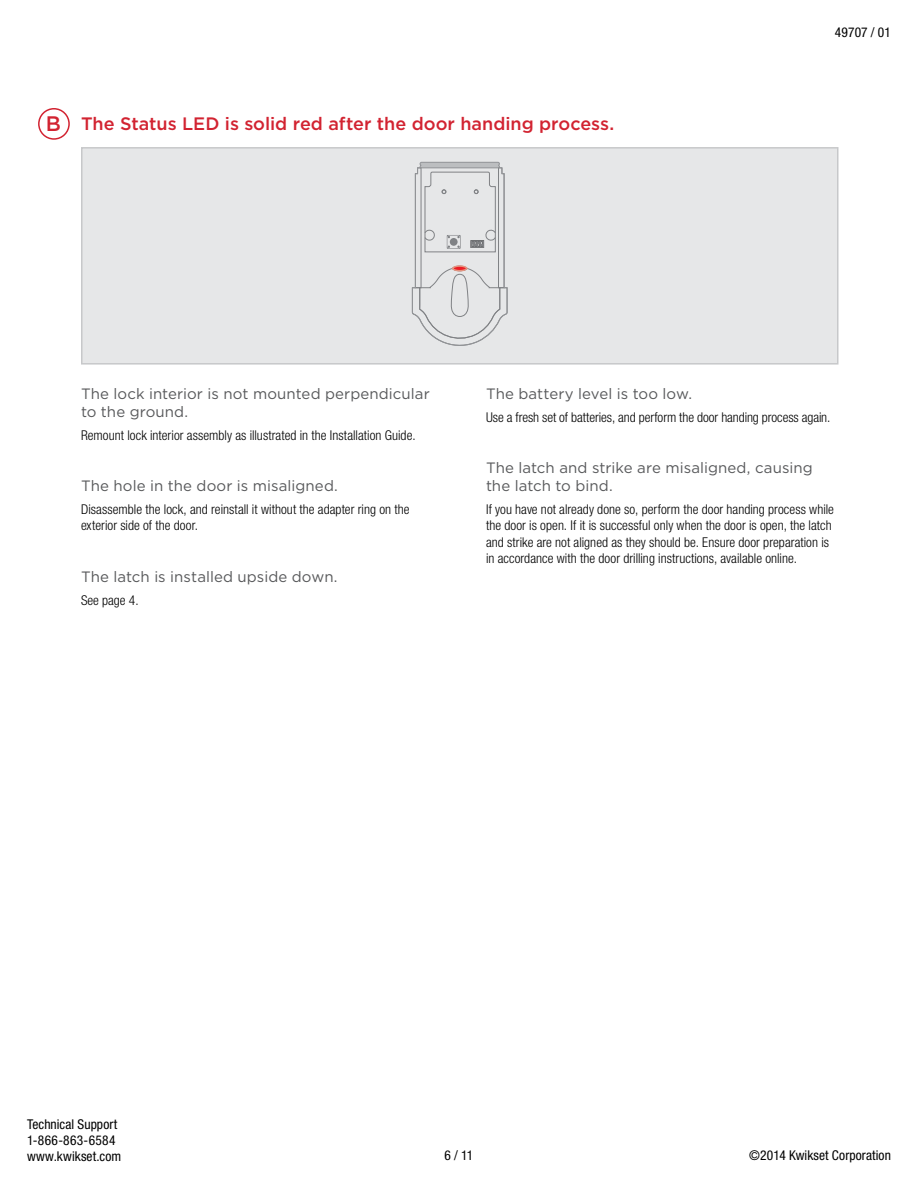
<style>
.page{position:relative;width:918px;height:1188px;background:#fff}
.page>*{position:absolute;margin:0;border:0;box-sizing:border-box;transform-origin:0 0}
.t1{font:500 18px "Gotham";color:#d22331}
.t2{font:15px/18px "Gotham";letter-spacing:.005em;color:#58595b}
.t3{font:300 condensed 13.5px/16.2px "Helvetica Neue LT Std";letter-spacing:.005em;color:#000}
.t4{font:condensed 13.5px/16.2px "Helvetica Neue LT Std";letter-spacing:.01em;color:#000}
.s1{font-size:21px}
</style>
<div class="page">
<div style="left:38px;top:108px;width:32px;height:32px;border:2px solid #d22331;border-radius:50%"></div>
<div style="left:82px;top:148px;width:756px;height:216px;background:#e6e7e8"></div>
<svg style="left:411px;top:161px;width:97px;height:185px"></svg>
<div style="left:81px;top:147px;width:757px;height:218px;border:2px solid #c7c8ca"></div>
<h1 class="t1" style="left:46px;top:112px;width:570px"><span class="s1">B</span> The Status LED is solid red after the door handing process.</h1>
<p class="t4" style="left:835px;top:24px;width:58px">49707 / 01</p>
<p class="t2" style="left:81px;top:384px;width:350px">The lock interior is not mounted perpendicular to the ground.</p>
<p class="t3" style="left:81px;top:427px;width:336px">Remount lock interior assembly as illustrated in the Installation Guide.</p>
<p class="t2" style="left:81px;top:477px;width:258px">The hole in the door is misaligned.</p>
<p class="t3" style="left:81px;top:501px;width:330px">Disassemble the lock, and reinstall it without the adapter ring on the exterior side of the door.</p>
<p class="t2" style="left:81px;top:568px;width:258px">The latch is installed upside down.</p>
<p class="t3" style="left:81px;top:592px;width:59px">See page 4.</p>
<p class="t2" style="left:486px;top:384px;width:208px">The battery level is too low.</p>
<p class="t3" style="left:486px;top:409px;width:346px">Use a fresh set of batteries, and perform the door handing process again.</p>
<p class="t2" style="left:486px;top:459px;width:328px">The latch and strike are misaligned, causing the latch to bind.</p>
<p class="t3" style="left:486px;top:501px;width:350px">If you have not already done so, perform the door handing process while the door is open. If it is successful only when the door is open, the latch and strike are not aligned as they should be. Ensure door preparation is in accordance with the door drilling instructions, available online.</p>
<p class="t4" style="left:27px;top:1116px;width:96px">Technical Support<br>1-866-863-6584 www.kwikset.com</p>
<p class="t4" style="left:445px;top:1147px;width:30px">6 / 11</p>
<p class="t4" style="left:749px;top:1147px;width:143px">©2014 Kwikset Corporation</p>
</div>
